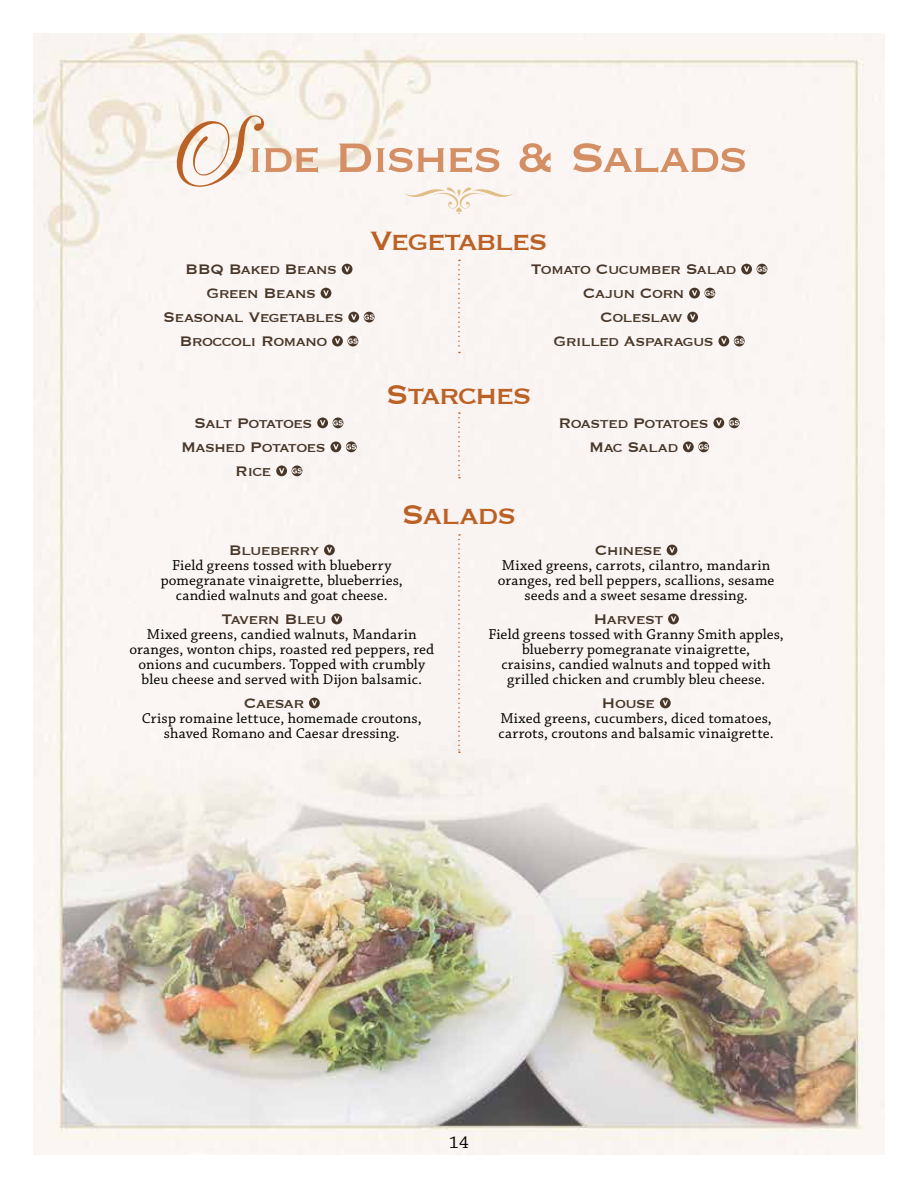
<style>
.page{position:relative;width:918px;height:1188px;background:#fff}
.page>*{position:absolute;margin:0;border:0;box-sizing:border-box;transform-origin:0 0}
.t1{font:54px "Copperplate";letter-spacing:-.05em;color:#d58f64}
.t2{font:34.5px "Copperplate";letter-spacing:-.05em;color:#bb6125}
.t3{font:18px/24px "Copperplate";letter-spacing:-.045em;color:#483729;text-align:center}
.t4{font:18px "Chaparral Pro Capt";color:#000}
.t5{font:15px/15px "Chaparral Pro Capt";letter-spacing:.01em;color:#000;text-align:center}
.s1{font-family:"Candlescript Pro";font-size:95.7px;color:#bb6125}
</style>
<div class="page">
<img style="left:34px;top:34px;width:850px;height:1120px">
<svg style="left:342px;top:264px;width:11px;height:10px"></svg>
<svg style="left:321px;top:288px;width:10px;height:10px"></svg>
<svg style="left:348px;top:312px;width:27px;height:10px"></svg>
<svg style="left:332px;top:336px;width:26px;height:10px"></svg>
<svg style="left:741px;top:264px;width:26px;height:10px"></svg>
<svg style="left:689px;top:288px;width:26px;height:10px"></svg>
<svg style="left:687px;top:312px;width:11px;height:10px"></svg>
<svg style="left:718px;top:336px;width:27px;height:10px"></svg>
<svg style="left:458px;top:260px;width:2px;height:93px"></svg>
<svg style="left:317px;top:417px;width:26px;height:11px"></svg>
<svg style="left:330px;top:441px;width:27px;height:11px"></svg>
<svg style="left:276px;top:465px;width:26px;height:11px"></svg>
<svg style="left:713px;top:417px;width:27px;height:11px"></svg>
<svg style="left:683px;top:441px;width:26px;height:11px"></svg>
<svg style="left:458px;top:412px;width:2px;height:66px"></svg>
<svg style="left:324px;top:545px;width:11px;height:10px"></svg>
<svg style="left:331px;top:614px;width:11px;height:10px"></svg>
<svg style="left:309px;top:698px;width:11px;height:10px"></svg>
<svg style="left:667px;top:545px;width:10px;height:10px"></svg>
<svg style="left:668px;top:614px;width:11px;height:10px"></svg>
<svg style="left:660px;top:698px;width:11px;height:10px"></svg>
<svg style="left:458px;top:534px;width:2px;height:219px"></svg>
<svg style="left:403px;top:184px;width:112px;height:30px"></svg>
<h1 class="t1" style="left:169px;top:122px;width:581px"><span class="s1">S</span>ide Dishes &amp; Salads</h1>
<p class="t3" style="left:185px;top:257px;width:153px">BBQ Baked Beans</p>
<p class="t3" style="left:206px;top:281px;width:111px">Green Beans</p>
<p class="t3" style="left:163px;top:305px;width:182px">Seasonal Vegetables</p>
<p class="t3" style="left:179px;top:329px;width:150px">Broccoli Romano</p>
<h2 class="t2" style="left:370px;top:219px;width:180px">Vegetables</h2>
<p class="t3" style="left:531px;top:257px;width:207px">Tomato Cucumber Salad</p>
<p class="t3" style="left:583px;top:281px;width:103px">Cajun Corn</p>
<p class="t3" style="left:600px;top:305px;width:84px">Coleslaw</p>
<p class="t3" style="left:554px;top:329px;width:162px">Grilled Asparagus</p>
<h2 class="t2" style="left:386px;top:372px;width:148px">Starches</h2>
<p class="t3" style="left:181px;top:410px;width:146px">Salt Potatoes<br>Mashed Potatoes<br>Rice</p>
<p class="t3" style="left:559px;top:410px;width:152px">Roasted Potatoes<br>Mac Salad</p>
<h2 class="t2" style="left:401px;top:492px;width:117px">Salads</h2>
<p class="t3" style="left:229px;top:538px;width:92px">Blueberry</p>
<p class="t5" style="left:161px;top:559px;width:244px">Field greens tossed with blueberry pomegranate vinaigrette, blueberries, candied walnuts and goat cheese.</p>
<p class="t3" style="left:221px;top:607px;width:107px">Tavern Bleu</p>
<p class="t5" style="left:129px;top:628px;width:306px">Mixed greens, candied walnuts, Mandarin oranges, wonton chips, roasted red peppers, red onions and cucumbers. Topped with crumbly bleu cheese and served with Dijon balsamic.</p>
<p class="t3" style="left:244px;top:691px;width:62px">Caesar</p>
<p class="t5" style="left:142px;top:712px;width:282px">Crisp romaine lettuce, homemade croutons, shaved Romano and Caesar dressing.</p>
<p class="t3" style="left:595px;top:538px;width:69px">Chinese</p>
<p class="t5" style="left:498px;top:559px;width:278px">Mixed greens, carrots, cilantro, mandarin oranges, red bell peppers, scallions, sesame seeds and a sweet sesame dressing.</p>
<p class="t3" style="left:593px;top:607px;width:72px">Harvest</p>
<p class="t5" style="left:488px;top:628px;width:297px">Field greens tossed with Granny Smith apples, blueberry pomegranate vinaigrette,<br>craisins, candied walnuts and topped with grilled chicken and crumbly bleu cheese.</p>
<p class="t3" style="left:602px;top:691px;width:55px">House</p>
<p class="t5" style="left:499px;top:712px;width:277px;text-align:left">Mixed greens, cucumbers, diced tomatoes, carrots, croutons and balsamic vinaigrette.</p>
<p class="t4" style="left:449px;top:1132px;width:21px">14</p>
</div>
